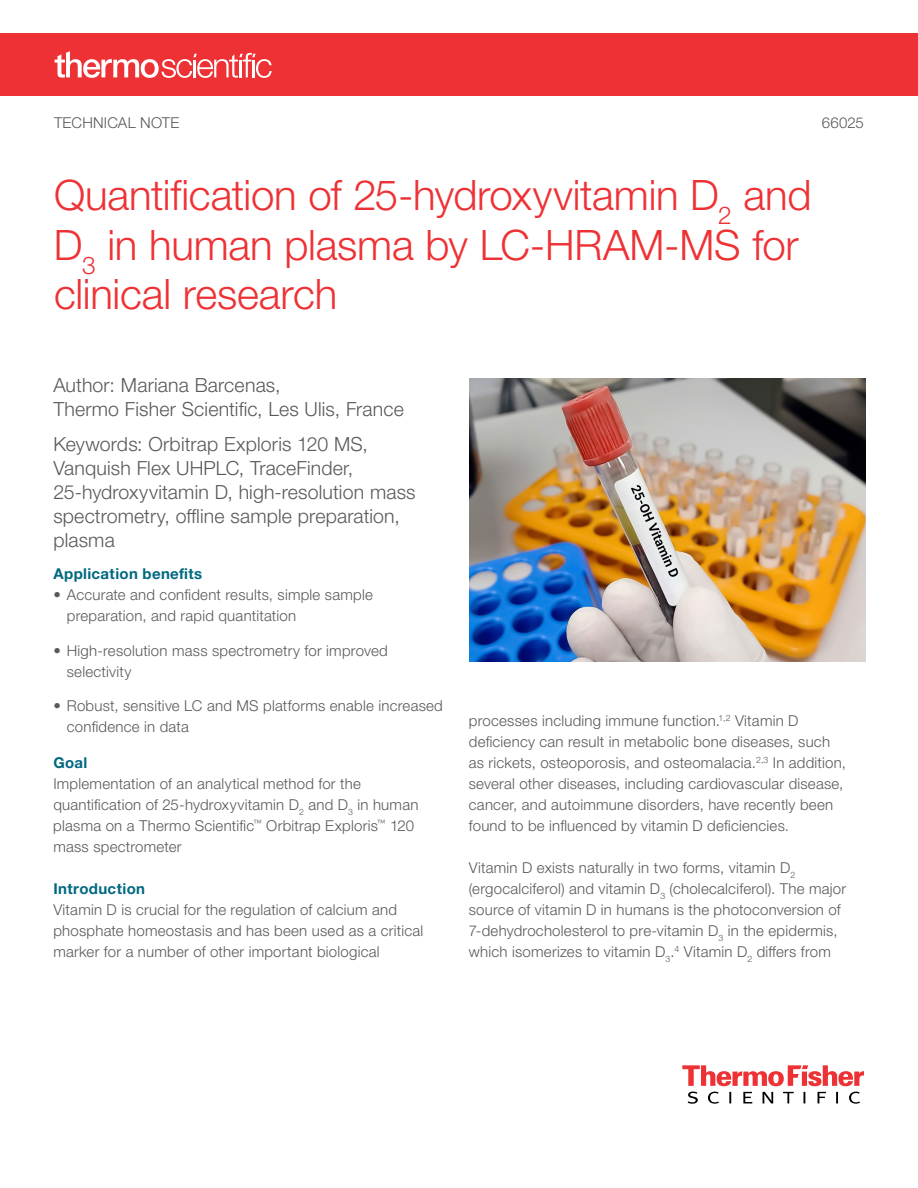
<style>
.page{position:relative;width:918px;height:1188px;background:#fff}
.page>*{position:absolute;margin:0;border:0;box-sizing:border-box;transform-origin:0 0}
.t1{font:300 42px/49.5px "Helvetica Neue LTW1 G";letter-spacing:-.005em;color:#ee3134}
.t2{font:300 19.5px/24px "Helvetica Neue LTW1 G";letter-spacing:.01em;color:#58595b}
.t3{font:300 15px/21px "Helvetica Neue LTW1 G";letter-spacing:.015em;color:#58595b}
.t4{font:700 15px "Helvetica Neue LTW1 G";letter-spacing:.025em;color:#006880}
</style>
<div class="page">
<svg style="left:682px;top:1065px;width:182px;height:21px"></svg>
<svg style="left:688px;top:1092px;width:172px;height:12px"></svg>
<div style="left:0;top:33px;width:918px;height:63px;background:#ee3134"></div>
<svg style="left:55px;top:51px;width:217px;height:27px"></svg>
<img style="left:469px;top:378px;width:397px;height:284px">
<p class="t3" style="left:54px;top:112px;width:127px">TECHNICAL NOTE</p>
<p class="t3" style="left:822px;top:112px;width:44px">66025</p>
<h1 class="t1" style="left:54px;top:170px;width:759px">Quantification of 25-hydroxyvitamin D<sub>2</sub> and<br>D<sub>3</sub> in human plasma by LC-HRAM-MS for clinical research</h1>
<h2 class="t2" style="left:53px;top:373px;width:352px">Author: Mariana Barcenas,<br>Thermo Fisher Scientific, Les Ulis, France</h2>
<h2 class="t2" style="left:53px;top:432px;width:364px">Keywords: Orbitrap Exploris 120 MS, Vanquish Flex UHPLC, TraceFinder, 25-hydroxyvitamin D, high-resolution mass spectrometry, offline sample preparation, plasma</h2>
<p class="t4" style="left:53px;top:564px;width:150px">Application benefits</p>
<p class="t3" style="left:67px;top:584px;width:308px;text-indent:-14px">• Accurate and confident results, simple sample preparation, and rapid quantitation</p>
<p class="t3" style="left:67px;top:640px;width:322px;text-indent:-14px">• High-resolution mass spectrometry for improved selectivity</p>
<p class="t3" style="left:67px;top:695px;width:378px;text-indent:-14px">• Robust, sensitive LC and MS platforms enable increased confidence in data</p>
<p class="t4" style="left:53px;top:753px;width:36px">Goal</p>
<p class="t3" style="left:53px;top:773px;width:367px">Implementation of an analytical method for the quantification of 25-hydroxyvitamin D<sub>2</sub> and D<sub>3</sub> in human plasma on a Thermo Scientific<sup>™</sup> Orbitrap Exploris<sup>™</sup> 120 mass spectrometer</p>
<p class="t4" style="left:53px;top:879px;width:93px">Introduction</p>
<p class="t3" style="left:53px;top:899px;width:372px">Vitamin D is crucial for the regulation of calcium and phosphate homeostasis and has been used as a critical marker for a number of other important biological</p>
<p class="t3" style="left:469px;top:710px;width:379px">processes including immune function.<sup>1,2</sup> Vitamin D deficiency can result in metabolic bone diseases, such as rickets, osteoporosis, and osteomalacia.<sup>2,3</sup> In addition, several other diseases, including cardiovascular disease, cancer, and autoimmune disorders, have recently been found to be influenced by vitamin D deficiencies.</p>
<p class="t3" style="left:469px;top:857px;width:379px">Vitamin D exists naturally in two forms, vitamin D<sub>2 </sub>(ergocalciferol) and vitamin D<sub>3</sub> (cholecalciferol). The major source of vitamin D in humans is the photoconversion of 7-dehydrocholesterol to pre-vitamin D<sub>3</sub> in the epidermis, which isomerizes to vitamin D<sub>3</sub>.<sup>4</sup> Vitamin D<sub>2</sub> differs from</p>
</div>
